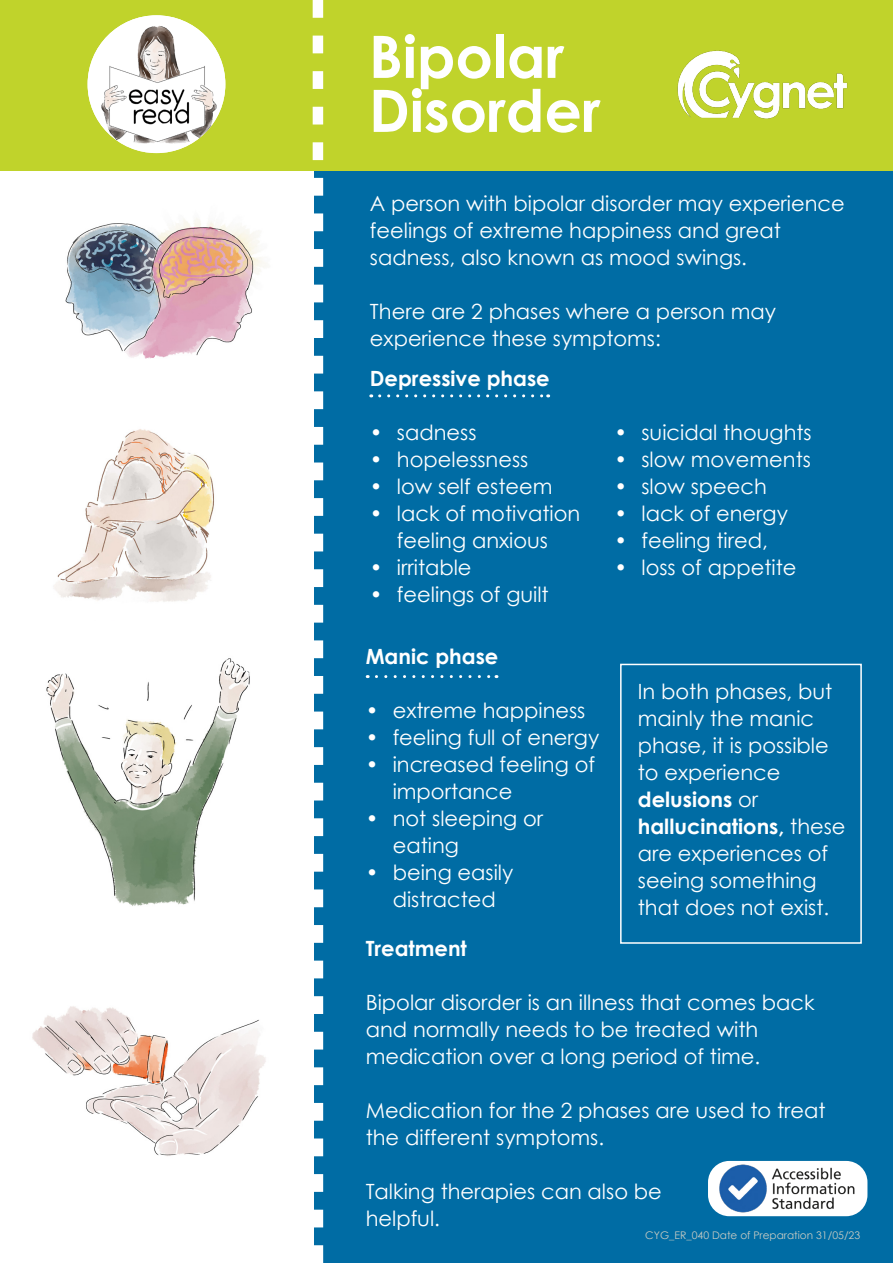
<style>
.page{position:relative;width:893px;height:1263px;background:#fff}
.page>*{position:absolute;margin:0;border:0;box-sizing:border-box;transform-origin:0 0}
._14_18_pt_BOLD{font:700 58.5px/54px "Century Gothic";color:#fff}
._14pt_reg{font:21px/27px "Century Gothic";color:#fff}
._14pt_reg-2{font:700 21px "Century Gothic";color:#fff}
._14pt_reg-3{font:10.5px "Century Gothic";color:#c9ccc3}
.s1{font-weight:700}
</style>
<div class="page">
<div style="left:315px;top:170px;width:578px;height:1093px;background:#006ca4"></div>
<div style="left:0;top:0;width:893px;height:170px;background:#c0d32b"></div>
<img style="left:88px;top:15px;width:137px;height:138px;border-radius:69px">
<div style="left:708px;top:1161px;width:159px;height:55px;background:#fff;border-radius:21px"></div>
<img style="left:717px;top:1161px;width:141px;height:55px">
<svg style="left:313px;top:0;width:10px;height:1263px"></svg>
<div style="left:620px;top:664px;width:242px;height:280px;border:2px solid #fff"></div>
<img style="left:54px;top:429px;width:160px;height:173px">
<img style="left:65px;top:218px;width:201px;height:141px">
<img style="left:46px;top:658px;width:204px;height:248px">
<img style="left:32px;top:1006px;width:234px;height:150px">
<svg style="left:380px;top:394px;width:169px;height:3px"></svg>
<svg style="left:376px;top:675px;width:121px;height:3px"></svg>
<img style="left:677px;top:50px;width:171px;height:69px">
<p class="_14_18_pt_BOLD" style="left:369px;top:27px;width:233px">Bipolar<br>Disorder</p>
<p class="_14pt_reg" style="left:370px;top:190px;width:476px">A person with bipolar disorder may experience feelings of extreme happiness and great sadness, also known as mood swings.</p>
<p class="_14pt_reg" style="left:370px;top:298px;width:407px">There are 2 phases where a person may experience these symptoms:</p>
<p class="_14pt_reg-2" style="left:370px;top:362px;width:181px">Depressive phase</p>
<p class="_14pt_reg" style="left:370px;top:418px;width:108px">• sadness</p>
<p class="_14pt_reg" style="left:370px;top:445px;width:160px">• hopelessness</p>
<p class="_14pt_reg" style="left:370px;top:472px;width:184px">• low self esteem</p>
<p class="_14pt_reg" style="left:370px;top:499px;width:212px;text-align:center">• lack of motivation feeling anxious</p>
<p class="_14pt_reg" style="left:370px;top:553px;width:103px">• irritable</p>
<p class="_14pt_reg" style="left:370px;top:580px;width:180px">• feelings of guilt</p>
<p class="_14pt_reg" style="left:614px;top:418px;width:199px">• suicidal thoughts</p>
<p class="_14pt_reg" style="left:614px;top:445px;width:198px">• slow movements</p>
<p class="_14pt_reg" style="left:614px;top:472px;width:154px">• slow speech</p>
<p class="_14pt_reg" style="left:614px;top:499px;width:175px">• lack of energy</p>
<p class="_14pt_reg" style="left:614px;top:526px;width:155px">• feeling tired,</p>
<p class="_14pt_reg" style="left:614px;top:553px;width:183px">• loss of appetite</p>
<p class="_14pt_reg-2" style="left:366px;top:641px;width:134px">Manic phase</p>
<p class="_14pt_reg" style="left:366px;top:697px;width:221px">• extreme happiness</p>
<p class="_14pt_reg" style="left:366px;top:724px;width:235px">• feeling full of energy</p>
<p class="_14pt_reg" style="left:393px;top:751px;width:204px;text-indent:-27px">• increased feeling of importance</p>
<p class="_14pt_reg" style="left:393px;top:805px;width:152px;text-indent:-27px">• not sleeping or eating</p>
<p class="_14pt_reg" style="left:366px;top:859px;width:149px;text-align:center">• being easily distracted</p>
<p class="_14pt_reg" style="left:638px;top:678px;width:209px">In both phases, but mainly the manic phase, it is possible to experience <span class="s1">delusions</span> or <span class="s1">hallucinations,</span> these are experiences of seeing something that does not exist.</p>
<p class="_14pt_reg-2" style="left:366px;top:932px;width:103px">Treatment</p>
<p class="_14pt_reg" style="left:366px;top:988px;width:450px">Bipolar disorder is an illness that comes back and normally needs to be treated with medication over a long period of time.</p>
<p class="_14pt_reg" style="left:366px;top:1096px;width:461px">Medication for the 2 phases are used to treat the different symptoms.</p>
<p class="_14pt_reg" style="left:366px;top:1177px;width:298px">Talking therapies can also be</p>
<p class="_14pt_reg" style="left:366px;top:1204px;width:76px">helpful.</p>
<p class="_14pt_reg-3" style="left:645px;top:1228px;width:216px">CYG_ER_040 Date of Preparation 31/05/23</p>
</div>
